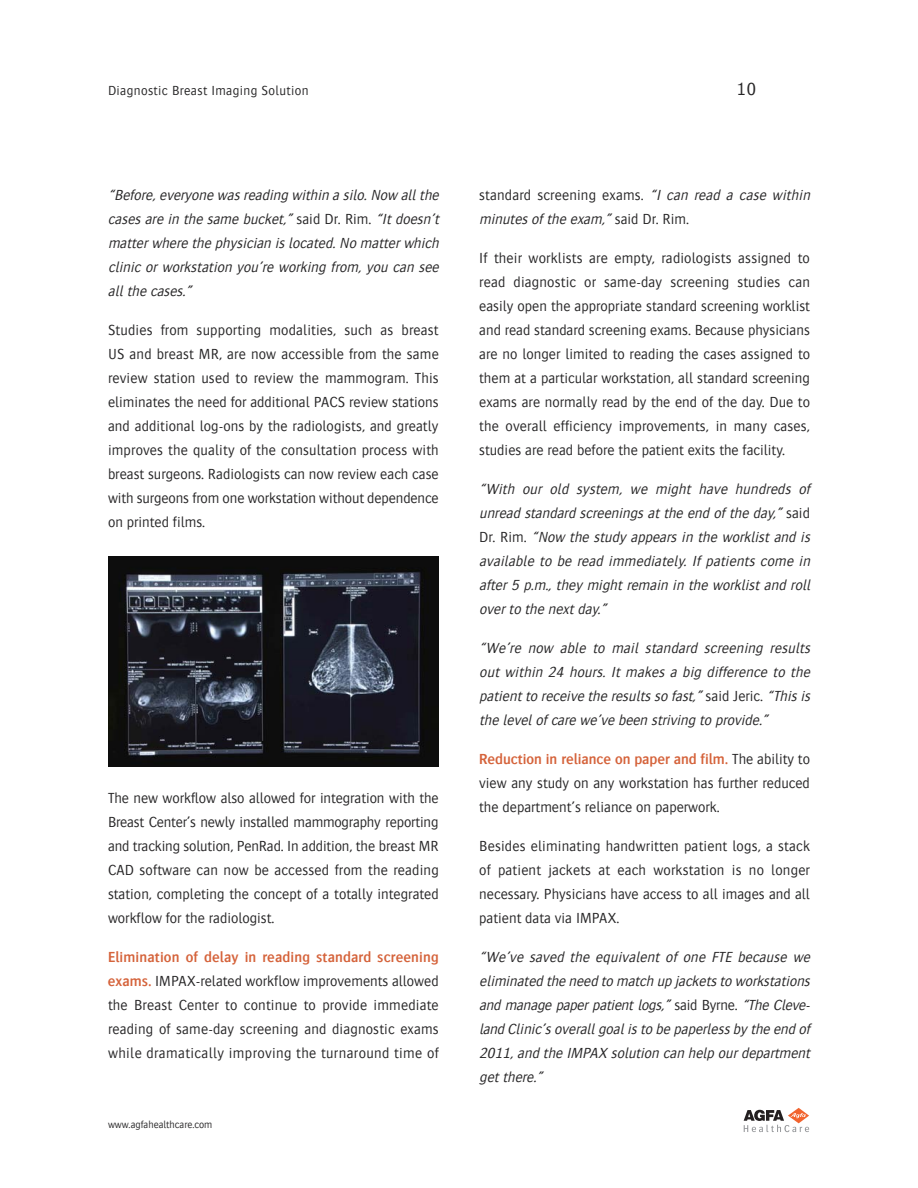
<style>
.page{position:relative;width:918px;height:1188px;background:#fff}
.page>*{position:absolute;margin:0;border:0;box-sizing:border-box;transform-origin:0 0}
.t1{font:300 18px "Bosis For Agfa";color:#272627}
.t2{font:300 15px/24px "Bosis For Agfa";color:#272627;text-align:justify}
.t3{font:italic 300 15px/24px "Bosis For Agfa";color:#272627}
.t4{font:300 13.5px "Bosis For Agfa";letter-spacing:.025em;color:#272627}
.t5{font:300 10.5px "Bosis For Agfa";color:#272627}
.s1{font-style:normal}
.s2{font-weight:600;color:#d5633b}
</style>
<div class="page">
<img style="left:108px;top:557px;width:331px;height:209px">
<svg style="left:744px;top:1108px;width:65px;height:24px"></svg>
<p class="t4" style="left:108px;top:83px;width:202px">Diagnostic Breast Imaging Solution</p>
<p class="t1" style="left:737px;top:79px;width:21px">10</p>
<p class="t3" style="left:108px;top:182px;width:335px;text-align:justify">“Before,everyone was reading within a silo.Now allthe cases are in the same bucket,” <span class="s1">s a i d D r. R i m .</span> “It doesn’t matter where the physician is located. No matter which clinic or workstation you’re working from, you can see all the cases.”</p>
<p class="t2" style="left:108px;top:317px;width:332px">Studies from supporting modalities, such as breast US and breast MR, are now accessible from the same review station used to review the mammogram. This eliminates the need for additional PACS review stations and additional log-ons by the radiologists, and greatly improves the quality of the consultation process with breast surgeons. Radiologists can now review each case with surgeons from one workstation without dependence on printed films.</p>
<p class="t2" style="left:108px;top:785px;width:332px">The new workflow also allowed for integration with the Breast Center’s newly installed mammography reporting and tracking solution, PenRad. In addition, the breast MR CAD software can now be accessed from the reading station, completing the concept of a totally integrated workflow for the radiologist.</p>
<p class="t2" style="left:108px;top:944px;width:332px"><span class="s2">Elimination of delay in reading standard screening exams.</span> IMPAX-related workflow improvements allowed the Breast Center to continue to provide immediate reading of same-day screening and diagnostic exams while dramatically improving the turnaround time of</p>
<p class="t5" style="left:108px;top:1119px;width:106px">www.agfahealthcare.com</p>
<p class="t3" style="left:479px;top:182px;width:335px"><span class="s1">standard screening exams.</span> “I can read a case within minutes of the exam,” <span class="s1">s a i d D r. R i m .</span></p>
<p class="t2" style="left:479px;top:245px;width:332px">If their worklists are empty, radiologists assigned to read diagnostic or same-day screening studies can easily open the appropriate standard screening worklist and read standard screening exams. Because physicians are no longer limited to reading the cases assigned to them at a particular workstation, all standard screening exams are normally read by the end of the day. Due to the overall efficiency improvements, in many cases, studies are read before the patient exits the facility.</p>
<p class="t3" style="left:479px;top:476px;width:335px">“With our old system, we might have hundreds of unread standard screenings at the end of the day,” <span class="s1">s a i d D r . R i m .</span> “Now the study appears in the worklist and is available to be read immediately. If patients come in after 5 p.m., they might remain in the worklist and roll over to the next day.”</p>
<p class="t3" style="left:479px;top:635px;width:335px;text-align:justify">“We’re now able to mail standard screening results out within 24 hours. It makes a big difference to the patientto receive the results so fast,” <span class="s1">s a i d J e r i c .</span> “This is the level of care we’ve been striving to provide.”</p>
<p class="t2" style="left:479px;top:746px;width:332px"><span class="s2">Reduction in reliance on paper and film.</span> The ability to view any study on any workstation has further reduced the department’s reliance on paperwork.</p>
<p class="t2" style="left:479px;top:833px;width:332px">Besides eliminating handwritten patient logs, a stack of patient jackets at each workstation is no longer necessary. Physicians have access to all images and all patient data via IMPAX.</p>
<p class="t3" style="left:479px;top:944px;width:335px">“We’ve saved the equivalent of one FTE because we eliminated the need to match up jackets to workstations and manage paper patient logs,” <span class="s1">s a i d B y r n e .</span> “The Cleve&shy;land Clinic’s overallgoalis to be paperless by the end of 2011, and the IMPAX solution can help our department get there.”</p>
</div>
